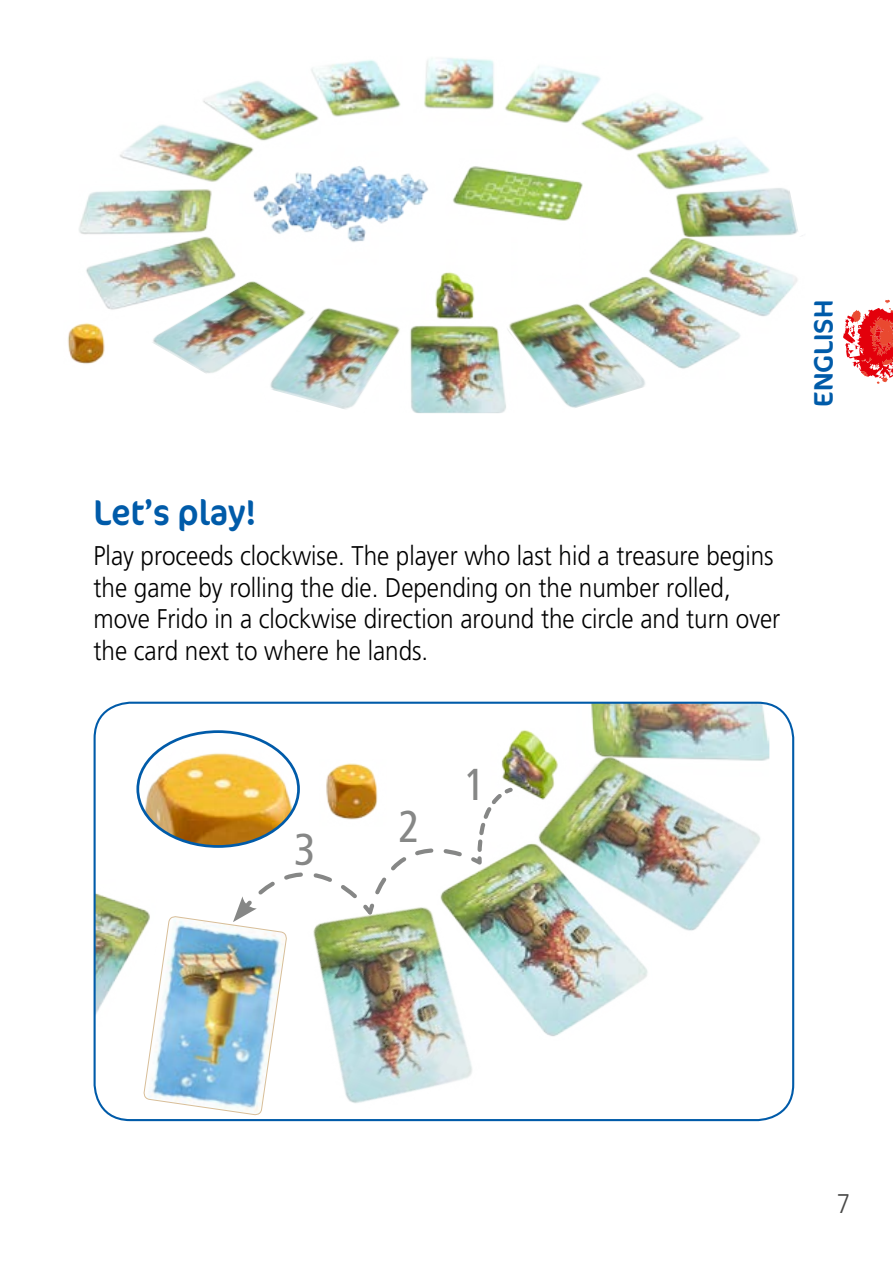
<style>
.page{position:relative;width:893px;height:1263px;background:#fff}
.page>*{position:absolute;margin:0;border:0;box-sizing:border-box;transform-origin:0 0}
.t1{font:condensed 44.7px "Frutiger LT";color:#868786}
.t2{font:36px "Cocon";color:#005ba9;scale:.95 1}
.t3{font:300 27px/31.5px "Frutiger LT";color:#000;scale:.9 1}
.t4{font:27px "Cocon";color:#005ba9}
.t5{font:300 27px "Frutiger LT";color:#484847;scale:.9 1}
</style>
<div class="page">
<svg style="left:843px;top:300px;width:50px;height:84px"></svg>
<img style="left:86px;top:58px;width:717px;height:355px">
<img style="left:79px;top:183px;width:140px;height:57px">
<img style="left:504px;top:299px;width:157px;height:112px">
<img style="left:261px;top:304px;width:141px;height:109px">
<img style="left:146px;top:270px;width:176px;height:109px">
<img style="left:670px;top:179px;width:129px;height:59px">
<img style="left:422px;top:263px;width:61px;height:65px">
<img style="left:67px;top:320px;width:45px;height:49px">
<img style="left:501px;top:703px;width:268px;height:92px">
<img style="left:515px;top:843px;width:133px;height:194px">
<img style="left:97px;top:893px;width:27px;height:120px">
<div style="left:94px;top:702px;width:700px;height:419px;border:2px solid #005ba9;border-radius:36px"></div>
<img style="left:326px;top:763px;width:51px;height:23px">
<img style="left:138px;top:732px;width:160px;height:54px">
<img style="left:124px;top:786px;width:391px;height:329px">
<img style="left:533px;top:754px;width:237px;height:184px">
<p class="t4" style="left:808px;top:407px;width:108px;rotate:-90deg">ENGLISH</p>
<h2 class="t2" style="left:94px;top:492px;width:173px">Let’s play!</h2>
<p class="t3" style="left:94px;top:540px;width:764px">Play proceeds clockwise. The player who last hid a treasure begins the game by rolling the die. Depending on the number rolled, move Frido in a clockwise direction around the circle and turn over the card next to where he lands.</p>
<h1 class="t1" style="left:294px;top:823px;width:23px">3</h1>
<h1 class="t1" style="left:398px;top:800px;width:23px">2</h1>
<h1 class="t1" style="left:464px;top:758px;width:23px">1</h1>
<p class="t5" style="left:837px;top:1188px;width:17px">7</p>
</div>
